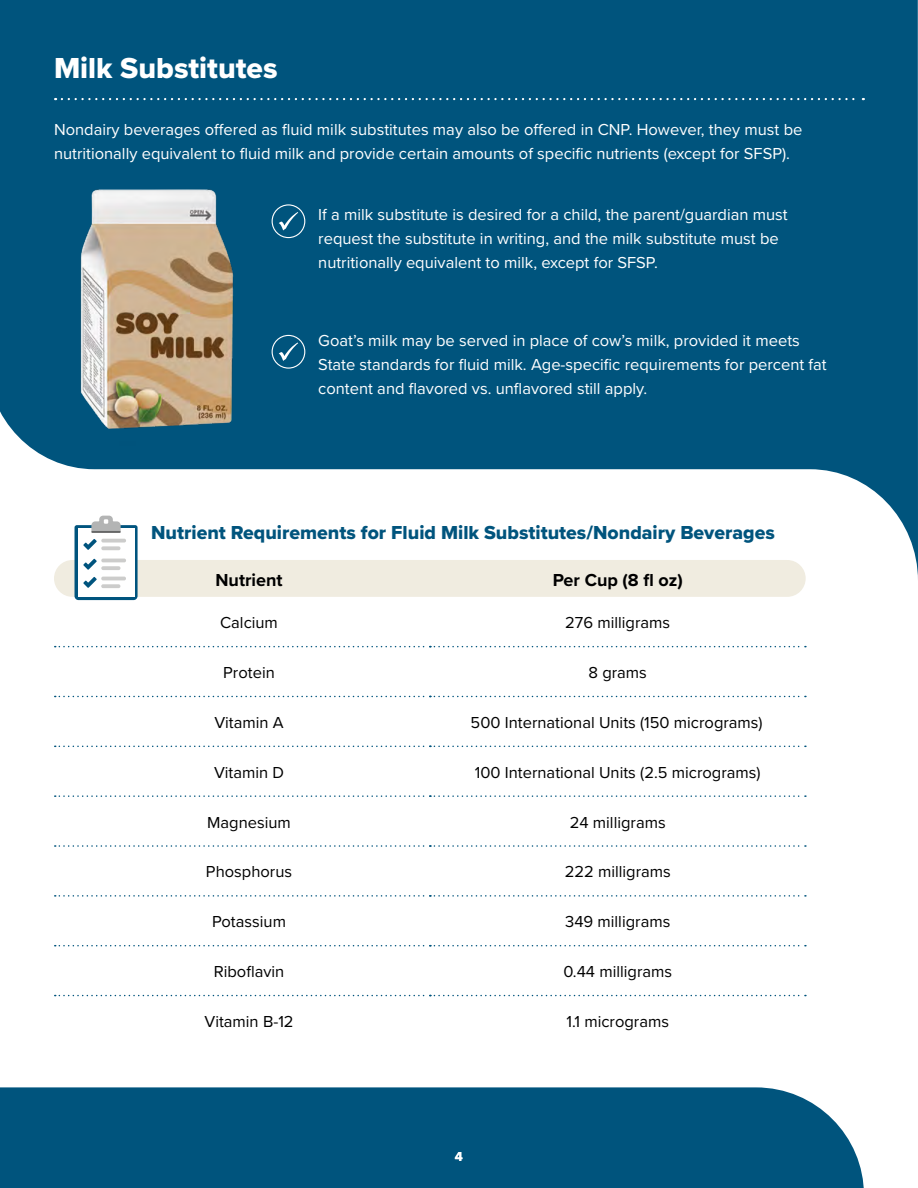
<style>
.page{position:relative;width:918px;height:1188px;background:#fff}
.page>*{position:absolute;margin:0;border:0;box-sizing:border-box;transform-origin:0 0}
.t1{font:30px "Proxima Nova Extrabld";color:#fff}
.t2{font:19.5px "Proxima Nova Extrabld";color:#00547d}
.t3{font:700 18px "Proxima Nova";color:#000}
.t4{font:16.5px/24px "Proxima Nova";color:#fff}
.t5{font:16.5px "Proxima Nova";color:#000}
.t6{font:700 13.5px "Proxima Nova";color:#fff}
</style>
<div class="page">
<svg style="left:0;top:0;width:918px;height:579px;fill:#00547d"></svg>
<div style="left:54px;top:560px;width:752px;height:37px;background:#f0ece0;border-radius:18px"></div>
<svg style="left:62px;top:98px;width:802px;height:2px;background:#44819f"></svg>
<svg style="left:55px;top:646px;width:751px;height:1px"></svg>
<svg style="left:55px;top:696px;width:751px;height:1px"></svg>
<svg style="left:55px;top:746px;width:751px;height:1px"></svg>
<svg style="left:55px;top:795px;width:751px;height:2px"></svg>
<svg style="left:55px;top:845px;width:751px;height:2px"></svg>
<svg style="left:55px;top:895px;width:751px;height:2px"></svg>
<svg style="left:55px;top:945px;width:751px;height:1px"></svg>
<svg style="left:55px;top:995px;width:751px;height:1px"></svg>
<div style="left:0;top:1087px;width:864px;height:101px;background:#00547d"></div>
<img style="left:0;top:122px;width:347px;height:372px">
<svg style="left:75px;top:516px;width:63px;height:84px"></svg>
<svg style="left:101px;top:539px;width:25px;height:4px"></svg>
<svg style="left:101px;top:546px;width:19px;height:4px"></svg>
<hr style="left:101px;top:577px;width:25px;height:3px;background:#cccccb;border-radius:2px">
<svg style="left:101px;top:584px;width:19px;height:4px"></svg>
<h2 class="t1" style="left:54px;top:45px;width:225px">Milk Substitutes</h2>
<p class="t4" style="left:54px;top:117px;width:750px">Nondairy beverages offered as fluid milk substitutes may also be offered in CNP. However, they must be nutritionally equivalent to fluid milk and provide certain amounts of specific nutrients (except for SFSP).</p>
<p class="t4" style="left:318px;top:202px;width:471px">If a milk substitute is desired for a child, the parent/guardian must request the substitute in writing, and the milk substitute must be nutritionally equivalent to milk, except for SFSP.</p>
<p class="t4" style="left:318px;top:328px;width:510px">Goat’s milk may be served in place of cow’s milk, provided it meets<br>State standards for fluid milk. Age-specific requirements for percent fat content and flavored vs. unflavored still apply.</p>
<h3 class="t2" style="left:151px;top:518px;width:625px">Nutrient Requirements for Fluid Milk Substitutes/Nondairy Beverages</h3>
<p class="t3" style="left:215px;top:566px;width:69px">Nutrient</p>
<p class="t3" style="left:553px;top:566px;width:132px">Per Cup (8 fl oz)</p>
<p class="t5" style="left:220px;top:610px;width:59px">Calcium</p>
<p class="t5" style="left:565px;top:610px;width:107px">276 milligrams</p>
<p class="t5" style="left:223px;top:660px;width:53px">Protein</p>
<p class="t5" style="left:589px;top:660px;width:60px">8 grams</p>
<p class="t5" style="left:214px;top:710px;width:71px">Vitamin A</p>
<p class="t5" style="left:471px;top:710px;width:294px">500 International Units (150 micrograms)</p>
<p class="t5" style="left:214px;top:760px;width:72px">Vitamin D</p>
<p class="t5" style="left:475px;top:760px;width:287px">100 International Units (2.5 micrograms)</p>
<p class="t5" style="left:207px;top:810px;width:85px">Magnesium</p>
<p class="t5" style="left:570px;top:810px;width:97px">24 milligrams</p>
<p class="t5" style="left:206px;top:860px;width:88px">Phosphorus</p>
<p class="t5" style="left:565px;top:860px;width:108px">222 milligrams</p>
<p class="t5" style="left:212px;top:910px;width:75px">Potassium</p>
<p class="t5" style="left:565px;top:910px;width:107px">349 milligrams</p>
<p class="t5" style="left:214px;top:959px;width:72px">Riboflavin</p>
<p class="t5" style="left:563px;top:959px;width:110px">0.44 milligrams</p>
<p class="t5" style="left:204px;top:1009px;width:91px">Vitamin B-12</p>
<p class="t5" style="left:566px;top:1009px;width:104px">1.1 micrograms</p>
<p class="t6" style="left:455px;top:1146px;width:10px">4</p>
</div>
